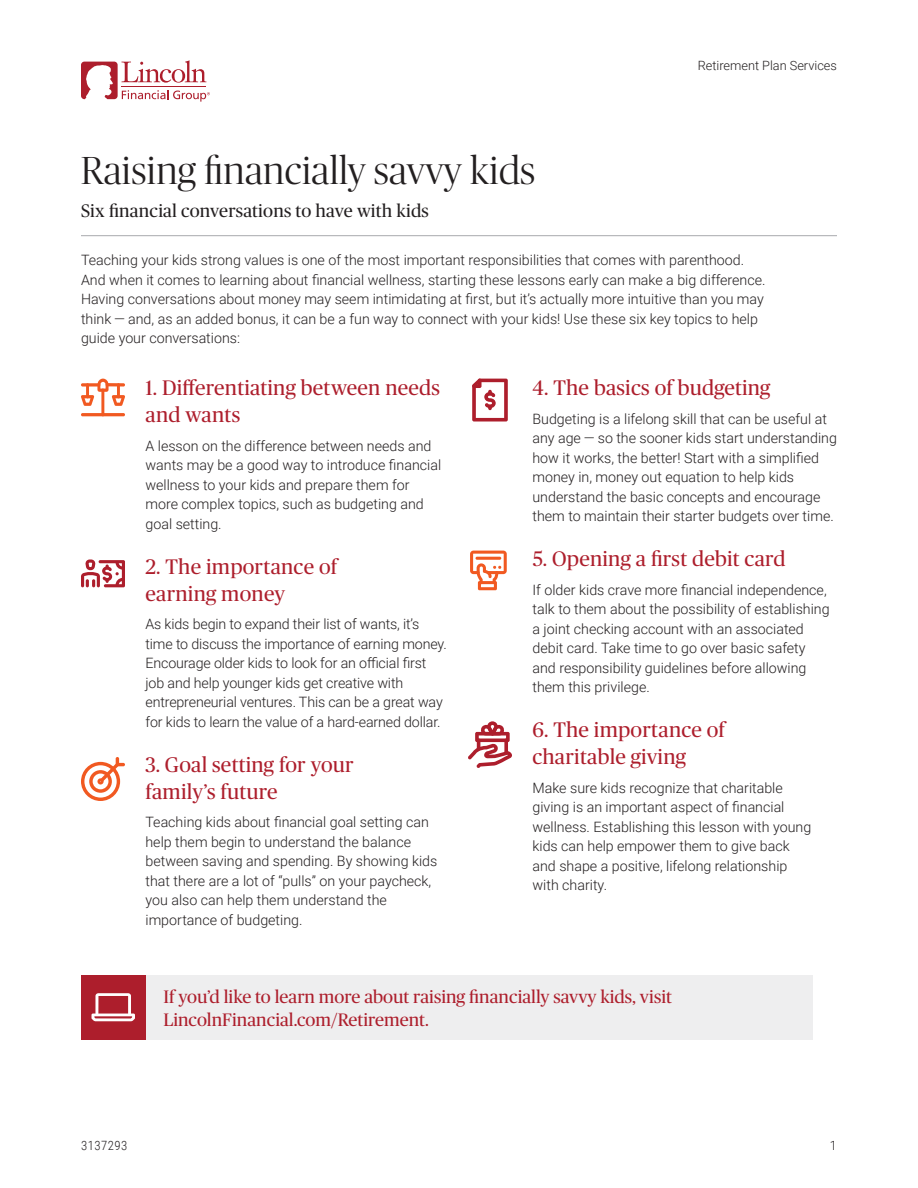
<style>
.page{position:relative;width:918px;height:1188px;background:#fff}
.page>*{position:absolute;margin:0;border:0;box-sizing:border-box;transform-origin:0 0}
.Headline{font:300 39px "Publico Banner";letter-spacing:.01em;color:#231f20}
.Subheader_1{font:21px/27px "Publico Headline";letter-spacing:.01em;color:#ad1e2c}
.CTA{font:18px/22.5px "Publico Headline";color:#ad1e2c}
.Subtitle{font:18px "Publico Headline";letter-spacing:.01em;color:#231f20}
.Body_Copy{font:300 14.25px/19.5px "Roboto";color:#231f20}
.t1{font:300 12.75px "Roboto";color:#231f20}
.Compliance{font:300 12.75px "Roboto Condensed";letter-spacing:.035em;color:#231f20}
</style>
<div class="page">
<hr style="left:81px;top:235px;width:756px;height:1px;background:#a8a9ad">
<svg style="left:470px;top:551px;width:37px;height:39px"></svg>
<hr style="left:476px;top:557px;width:25px;height:3px;background:#f15921;border-radius:2px">
<svg style="left:468px;top:721px;width:44px;height:47px"></svg>
<svg style="left:472px;top:379px;width:36px;height:43px"></svg>
<hr style="left:81px;top:413px;width:44px;height:3px;background:#f15921;border-radius:2px">
<svg style="left:81px;top:379px;width:44px;height:27px"></svg>
<svg style="left:106px;top:383px;width:19px;height:4px"></svg>
<hr style="left:86px;top:383px;width:3px;height:15px;background:#f15921;border-radius:2px">
<hr style="left:117px;top:383px;width:3px;height:15px;background:#f15921;border-radius:2px">
<hr style="left:101px;top:389px;width:3px;height:27px;background:#f15921;border-radius:2px">
<svg style="left:81px;top:559px;width:44px;height:28px"></svg>
<svg style="left:81px;top:757px;width:44px;height:44px"></svg>
<div style="left:146px;top:975px;width:667px;height:65px;background:#eeeeef"></div>
<div style="left:81px;top:975px;width:65px;height:65px;background:#ad1e2c"></div>
<svg style="left:92px;top:993px;width:43px;height:28px"></svg>
<svg style="left:81px;top:60px;width:129px;height:42px"></svg>
<p class="t1" style="left:698px;top:56px;width:141px">Retirement Plan Services</p>
<p class="Headline" style="left:81px;top:145px;width:456px">Raising financially savvy kids</p>
<p class="Subtitle" style="left:81px;top:198px;width:349px">Six financial conversations to have with kids</p>
<p class="Body_Copy" style="left:81px;top:250px;width:686px">Teaching your kids strong values is one of the most important responsibilities that comes with parenthood.<br>And when it comes to learning about financial wellness, starting these lessons early can make a big difference.<br>Having conversations about money may seem intimidating at first, but it’s actually more intuitive than you may think — and, as an added bonus, it can be a fun way to connect with your kids! Use these six key topics to help guide your conversations:</p>
<p class="Subheader_1" style="left:146px;top:374px;width:296px">1. Differentiating between needs and wants</p>
<p class="Body_Copy" style="left:146px;top:436px;width:297px">A lesson on the difference between needs and wants may be a good way to introduce financial wellness to your kids and prepare them for more complex topics, such as budgeting and goal setting.</p>
<p class="Subheader_1" style="left:146px;top:552px;width:193px">2. The importance of earning money</p>
<p class="Body_Copy" style="left:146px;top:614px;width:303px">As kids begin to expand their list of wants, it’s time to discuss the importance of earning money.<br>Encourage older kids to look for an official first job and help younger kids get creative with entrepreneurial ventures. This can be a great way for kids to learn the value of a hard-earned dollar.</p>
<p class="Subheader_1" style="left:146px;top:750px;width:210px">3. Goal setting for your family’s future</p>
<p class="Body_Copy" style="left:146px;top:812px;width:293px">Teaching kids about financial goal setting can help them begin to understand the balance between saving and spending. By showing kids that there are a lot of “pulls” on your paycheck, you also can help them understand the importance of budgeting.</p>
<p class="Subheader_1" style="left:532px;top:374px;width:240px">4. The basics of budgeting</p>
<p class="Body_Copy" style="left:532px;top:409px;width:306px">Budgeting is a lifelong skill that can be useful at any age — so the sooner kids start understanding how it works, the better! Start with a simplified money in, money out equation to help kids understand the basic concepts and encourage them to maintain their starter budgets over time.</p>
<p class="Subheader_1" style="left:532px;top:545px;width:255px">5. Opening a first debit card</p>
<p class="Body_Copy" style="left:532px;top:580px;width:299px">If older kids crave more financial independence, talk to them about the possibility of establishing a joint checking account with an associated debit card. Take time to go over basic safety and responsibility guidelines before allowing them this privilege.</p>
<p class="Subheader_1" style="left:532px;top:716px;width:194px">6. The importance of charitable giving</p>
<p class="Body_Copy" style="left:532px;top:778px;width:280px">Make sure kids recognize that charitable giving is an important aspect of financial wellness. Establishing this lesson with young kids can help empower them to give back and shape a positive, lifelong relationship with charity.</p>
<p class="CTA" style="left:164px;top:985px;width:510px">If you’d like to learn more about raising financially savvy kids, visit<br>LincolnFinancial.com/Retirement.</p>
<p class="Compliance" style="left:81px;top:1136px;width:48px">3137293</p>
<p class="t1" style="left:830px;top:1136px;width:9px">1</p>
</div>
